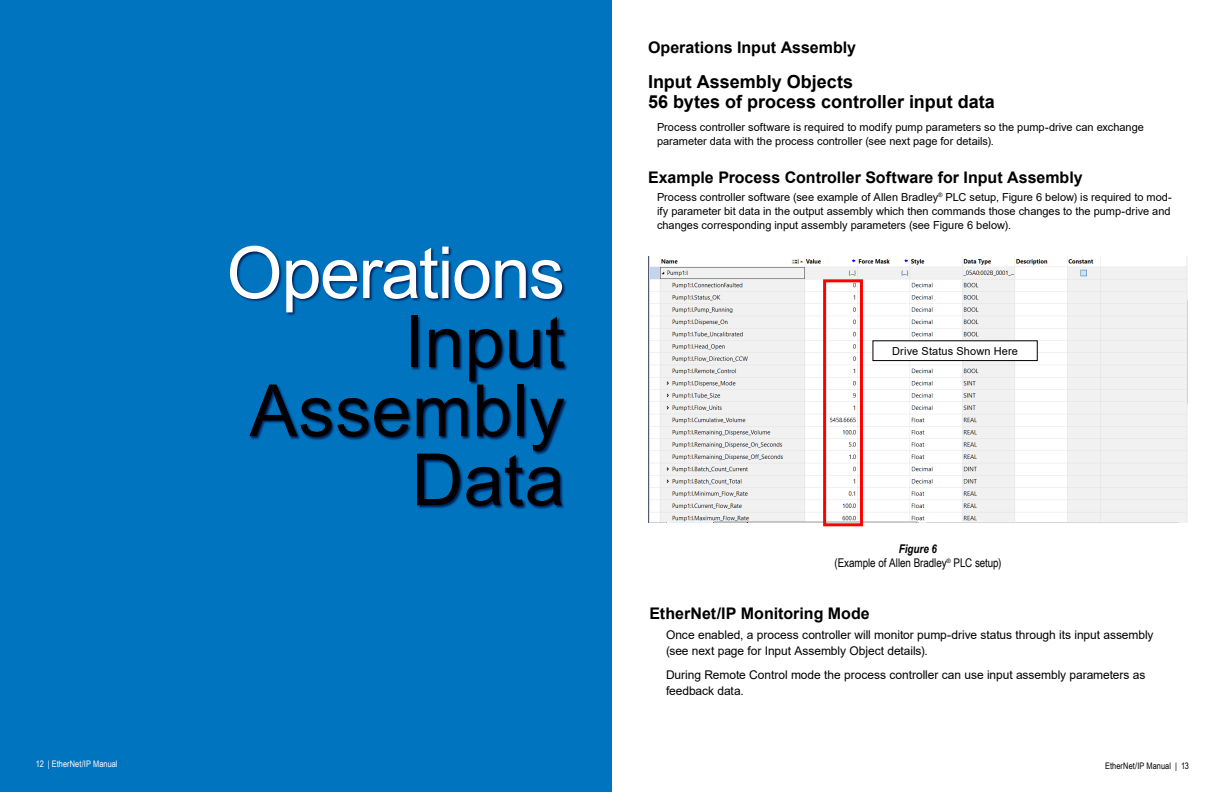
<style>
.page{position:relative;width:1224px;height:792px;background:#fff}
.page>*{position:absolute;margin:0;border:0;box-sizing:border-box;transform-origin:0 0}
.cover_headline_black{font:72px "Arial";letter-spacing:.005em;color:#000}
.headers_white{font:72px "Arial";letter-spacing:-.02em;color:#fff}
.Headline_underhead{font:700 18px/20px "Arial";color:#000}
.Subhead_02{font:700 16px "Arial";color:#000}
.Subhead_01{font:700 16px "Arial";color:#000}
.text_left_indented_0_25{font:12px/16px "Arial";letter-spacing:-.005em;color:#000}
.text_figures_center{font:12px "Arial Narrow";letter-spacing:-.005em;color:#000}
.text_figures_center-2{font:italic 700 12px "Arial Narrow";color:#000}
.table_text_left{font:11px/14px "Arial";color:#000}
.text_caption_left{font:11px "Arial";letter-spacing:.01em;color:#000}
.page_footers_left_white{font:9px "Arial Narrow";letter-spacing:.005em;color:#fff}
.t1{font:9px "Arial Narrow";letter-spacing:.005em;color:#000}
</style>
<div class="page">
<div style="left:0;top:0;width:612px;height:792px;background:#0074be"></div>
<div style="left:229px;top:245px;width:339px;height:264px;background:#000035;opacity:.75"></div>
<img style="left:648px;top:257px;width:539px;height:266px">
<div style="left:873px;top:341px;width:164px;height:20px;background:#fff"></div>
<div style="left:873px;top:341px;width:165px;height:20px;border:1px solid #000"></div>
<div style="left:823px;top:279px;width:40px;height:247px;border:3px solid #f00"></div>
<p class="page_footers_left_white" style="left:36px;top:757px;width:83px">12 | EtherNet/IP Manual</p>
<p class="headers_white" style="left:226px;top:223px;width:340px">Operations</p>
<p class="cover_headline_black" style="left:404px;top:292px;width:162px">Input</p>
<p class="cover_headline_black" style="left:250px;top:361px;width:317px">Assembly</p>
<p class="cover_headline_black" style="left:412px;top:430px;width:155px">Data</p>
<p class="Subhead_01" style="left:648px;top:36px;width:210px">Operations Input Assembly</p>
<p class="Headline_underhead" style="left:648px;top:72px;width:349px">Input Assembly Objects<br>56 bytes of process controller input data</p>
<p class="table_text_left" style="left:657px;top:120px;width:488px">Process controller software is required to modify pump parameters so the pump-drive can exchange parameter data with the process controller (see next page for details).</p>
<p class="Subhead_02" style="left:648px;top:166px;width:436px">Example Process Controller Software for Input Assembly</p>
<p class="table_text_left" style="left:657px;top:190px;width:516px;text-align:justify">Process controller software (see example of Allen Bradley<sup>®</sup> PLC setup, Figure 6 below) is required to mod&shy;ify parameter bit data in the output assembly which then commands those changes to the pump-drive and changes corresponding input assembly parameters (see Figure 6 below).</p>
<p class="text_caption_left" style="left:892px;top:344px;width:127px">Drive Status Shown Here</p>
<p class="text_figures_center-2" style="left:899px;top:540px;width:40px">Figure 6</p>
<p class="text_figures_center" style="left:835px;top:554px;width:168px">(Example of Allen Bradley<sup>®</sup> PLC setup)</p>
<p class="Subhead_01" style="left:649px;top:602px;width:222px">EtherNet/IP Monitoring Mode</p>
<p class="text_left_indented_0_25" style="left:666px;top:627px;width:489px">Once enabled, a process controller will monitor pump-drive status through its input assembly (see next page for Input Assembly Object details).</p>
<p class="text_left_indented_0_25" style="left:666px;top:667px;width:481px">During Remote Control mode the process controller can use input assembly parameters as feedback data.</p>
<p class="t1" style="left:1105px;top:759px;width:85px">EtherNet/IP Manual | 13</p>
</div>
